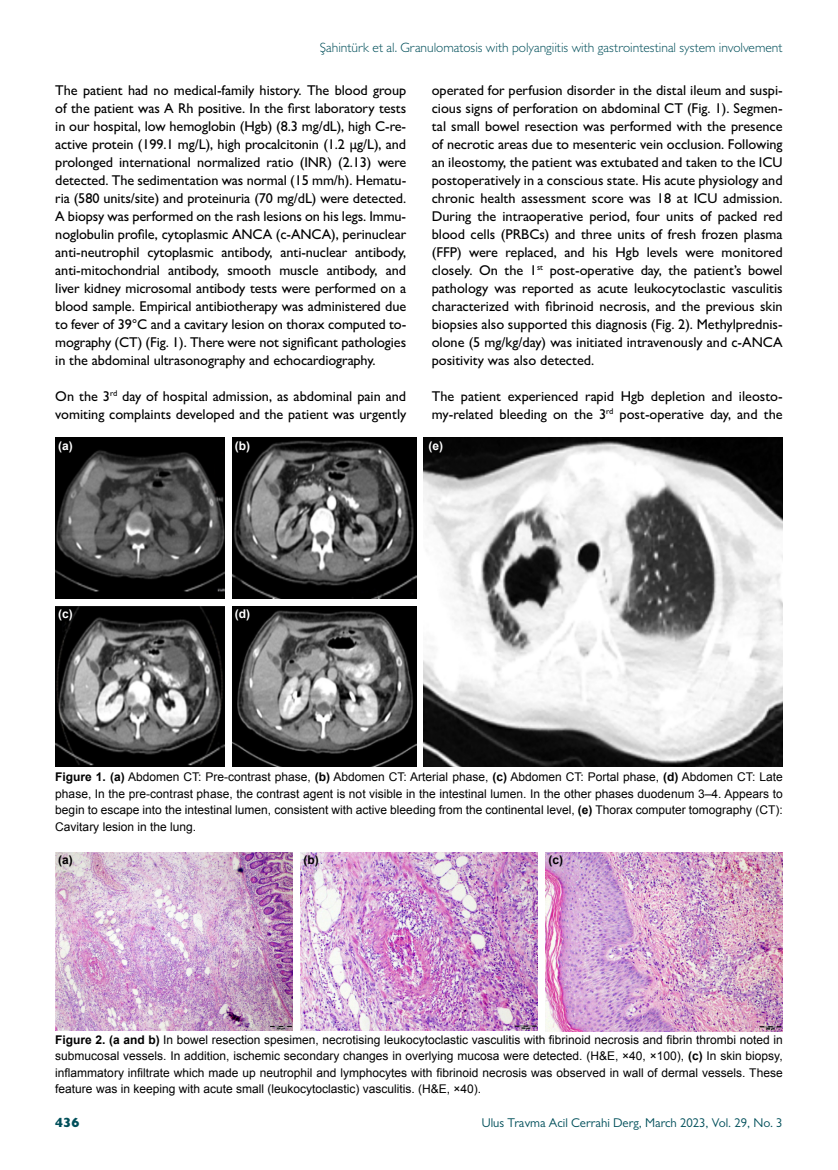
<style>
.page{position:relative;width:838px;height:1170px;background:#fff}
.page>*{position:absolute;margin:0;border:0;box-sizing:border-box;transform-origin:0 0}
.t1{font:500 14.25px/18px "Gill Sans MT Pro";color:#000;text-align:justify}
.t2{font:300 13.5px "Gill Sans MT Pro";color:#004f5a}
.t3{font:800 13.5px "Gill Sans MT Pro";color:#004f5a}
.t4{font:12.75px "Gill Sans MT Pro";color:#004f5a}
.t5{font:12px/16.5px "Arial";color:#000;text-align:justify}
.t6{font:700 12px "Arial";color:#fff}
.t7{font:700 12px "Arial";color:#000}
.s1{font-weight:700}
</style>
<div class="page">
<img style="left:55px;top:437px;width:169px;height:161px">
<img style="left:232px;top:437px;width:184px;height:161px">
<img style="left:55px;top:606px;width:169px;height:160px">
<img style="left:232px;top:606px;width:184px;height:160px">
<img style="left:424px;top:437px;width:358px;height:329px">
<img style="left:55px;top:852px;width:238px;height:178px">
<img style="left:300px;top:852px;width:237px;height:178px">
<img style="left:545px;top:852px;width:237px;height:179px">
<p class="t2" style="left:320px;top:39px;width:464px">Şahintürk et al. Granulomatosis with polyangiitis with gastrointestinal system involvement</p>
<p class="t1" style="left:55px;top:81px;width:352px">The patient had no medical-family history. The blood group of the patient was A Rh positive. In the first laboratory tests in our hospital, low hemoglobin (Hgb) (8.3 mg/dL), high C-re&shy;active protein (199.1 mg/L), high procalcitonin (1.2 µg/L), and prolonged international normalized ratio (INR) (2.13) were detected. The sedimentation was normal (15 mm/h). Hematu&shy;ria (580 units/site) and proteinuria (70 mg/dL) were detected.<br>A biopsy was performed on the rash lesions on his legs. Immu&shy;noglobulin profile, cytoplasmic ANCA (c-ANCA), perinuclear anti-neutrophil cytoplasmic antibody, anti-nuclear antibody, anti-mitochondrial antibody, smooth muscle antibody, and liver kidney microsomal antibody tests were performed on a blood sample. Empirical antibiotherapy was administered due to fever of 39°C and a cavitary lesion on thorax computed to&shy;mography (CT) (Fig. 1). There were not significant pathologies in the abdominal ultrasonography and echocardiography.</p>
<p class="t1" style="left:55px;top:387px;width:352px">On the 3<sup>rd</sup> day of hospital admission, as abdominal pain and vomiting complaints developed and the patient was urgently</p>
<p class="t1" style="left:432px;top:81px;width:352px">operated for perfusion disorder in the distal ileum and suspi&shy;cious signs of perforation on abdominal CT (Fig. 1). Segmen&shy;tal small bowel resection was performed with the presence of necrotic areas due to mesenteric vein occlusion. Following an ileostomy, the patient was extubated and taken to the ICU postoperatively in a conscious state. His acute physiology and chronic health assessment score was 18 at ICU admission.<br>During the intraoperative period, four units of packed red blood cells (PRBCs) and three units of fresh frozen plasma (FFP) were replaced, and his Hgb levels were monitored closely. On the 1<sup>st</sup> post-operative day, the patient’s bowel pathology was reported as acute leukocytoclastic vasculitis characterized with fibrinoid necrosis, and the previous skin biopsies also supported this diagnosis (Fig. 2). Methylprednis&shy;olone (5 mg/kg/day) was initiated intravenously and c-ANCA positivity was also detected.</p>
<p class="t1" style="left:432px;top:387px;width:352px">The patient experienced rapid Hgb depletion and ileosto&shy;my-related bleeding on the 3<sup>rd</sup> post-operative day, and the</p>
<p class="t6" style="left:58px;top:438px;width:16px">(a)</p>
<p class="t6" style="left:58px;top:605px;width:16px">(c)</p>
<p class="t6" style="left:235px;top:438px;width:17px">(b)</p>
<p class="t6" style="left:428px;top:438px;width:16px">(e)</p>
<p class="t6" style="left:235px;top:605px;width:17px">(d)</p>
<p class="t5" style="left:55px;top:768px;width:729px"><span class="s1">Figure 1. (a)</span> Abdomen CT: Pre-contrast phase, <span class="s1">(b)</span> Abdomen CT: Arterial phase, <span class="s1">(c)</span> Abdomen CT: Portal phase, <span class="s1">(d)</span> Abdomen CT: Late phase, In the pre-contrast phase, the contrast agent is not visible in the intestinal lumen. In the other phases duodenum 3–4. Appears to begin to escape into the intestinal lumen, consistent with active bleeding from the continental level, <span class="s1">(e)</span> Thorax computer tomography (CT):<br>Cavitary lesion in the lung.</p>
<p class="t7" style="left:58px;top:852px;width:16px">(a)</p>
<p class="t7" style="left:303px;top:852px;width:17px">(b)</p>
<p class="t7" style="left:548px;top:852px;width:16px">(c)</p>
<p class="t5" style="left:55px;top:1031px;width:729px"><span class="s1">Figure 2. (a and b)</span> In bowel resection spesimen, necrotising leukocytoclastic vasculitis with fibrinoid necrosis and fibrin thrombi noted in submucosal vessels. In addition, ischemic secondary changes in overlying mucosa were detected. (H&amp;E, ×40, ×100), <span class="s1">(c)</span> In skin biopsy, inflammatory infiltrate which made up neutrophil and lymphocytes with fibrinoid necrosis was observed in wall of dermal vessels. These feature was in keeping with acute small (leukocytoclastic) vasculitis. (H&amp;E, ×40).</p>
<p class="t3" style="left:55px;top:1114px;width:26px">436</p>
<p class="t4" style="left:482px;top:1115px;width:302px">Ulus Travma Acil Cerrahi Derg, March 2023, Vol. 29, No. 3</p>
</div>
